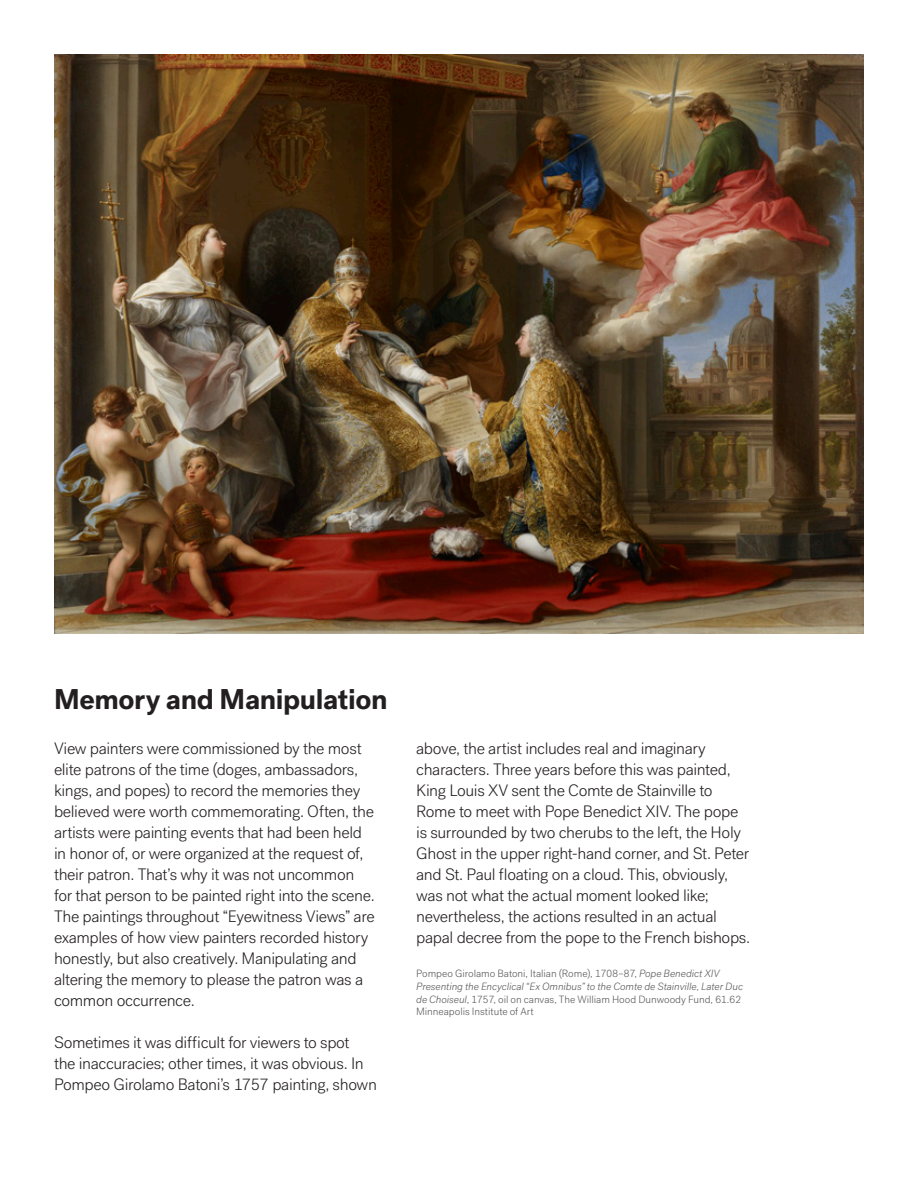
<style>
.page{position:relative;width:918px;height:1188px;background:#fff}
.page>*{position:absolute;margin:0;border:0;box-sizing:border-box;transform-origin:0 0}
.KT-Subhead{font:700 28.5px "Mia Grotesk";letter-spacing:-.015em;color:#231f20}
.KT-Body{font:300 16.5px/21px "Mia Grotesk";letter-spacing:-.025em;color:#231f20}
.KT-caption{font:300 10.5px/12.8px "Mia Grotesk";letter-spacing:-.005em;color:#57585a}
.s1{font-style:italic}
</style>
<div class="page">
<img style="left:54px;top:54px;width:810px;height:579px">
<p class="KT-Subhead" style="left:54px;top:681px;width:335px">Memory and Manipulation</p>
<p class="KT-Body" style="left:54px;top:738px;width:322px">View painters were commissioned by the most elite patrons of the time (doges, ambassadors, kings, and popes) to record the memories they believed were worth commemorating. Often, the artists were painting events that had been held in honor of, or were organized at the request of, their patron. That’s why it was not uncommon for that person to be painted right into the scene.<br>The paintings throughout “Eyewitness Views” are examples of how view painters recorded history honestly, but also creatively. Manipulating and altering the memory to please the patron was a common occurrence.</p>
<p class="KT-Body" style="left:54px;top:1032px;width:324px">Sometimes it was difficult for viewers to spot<br>the inaccuracies; other times, it was obvious. In<br>Pompeo Girolamo Batoni’s 1757 painting, shown</p>
<p class="KT-Body" style="left:416px;top:738px;width:336px">above, the artist includes real and imaginary characters. Three years before this was painted, King Louis XV sent the Comte de Stainville to Rome to meet with Pope Benedict XIV. The pope is surrounded by two cherubs to the left, the Holy Ghost in the upper right-hand corner, and St. Peter and St. Paul floating on a cloud. This, obviously, was not what the actual moment looked like; nevertheless, the actions resulted in an actual papal decree from the pope to the French bishops.</p>
<p class="KT-caption" style="left:416px;top:967px;width:328px">Pompeo Girolamo Batoni, Italian (Rome), 1708–87, <span class="s1">Pope Benedict XIV Presenting the Encyclical “Ex Omnibus” to the Comte de Stainville, Later Duc de Choiseul</span>, 1757, oil on canvas, The William Hood Dunwoody Fund, 61.62<br>Minneapolis Institute of Art</p>
</div>
